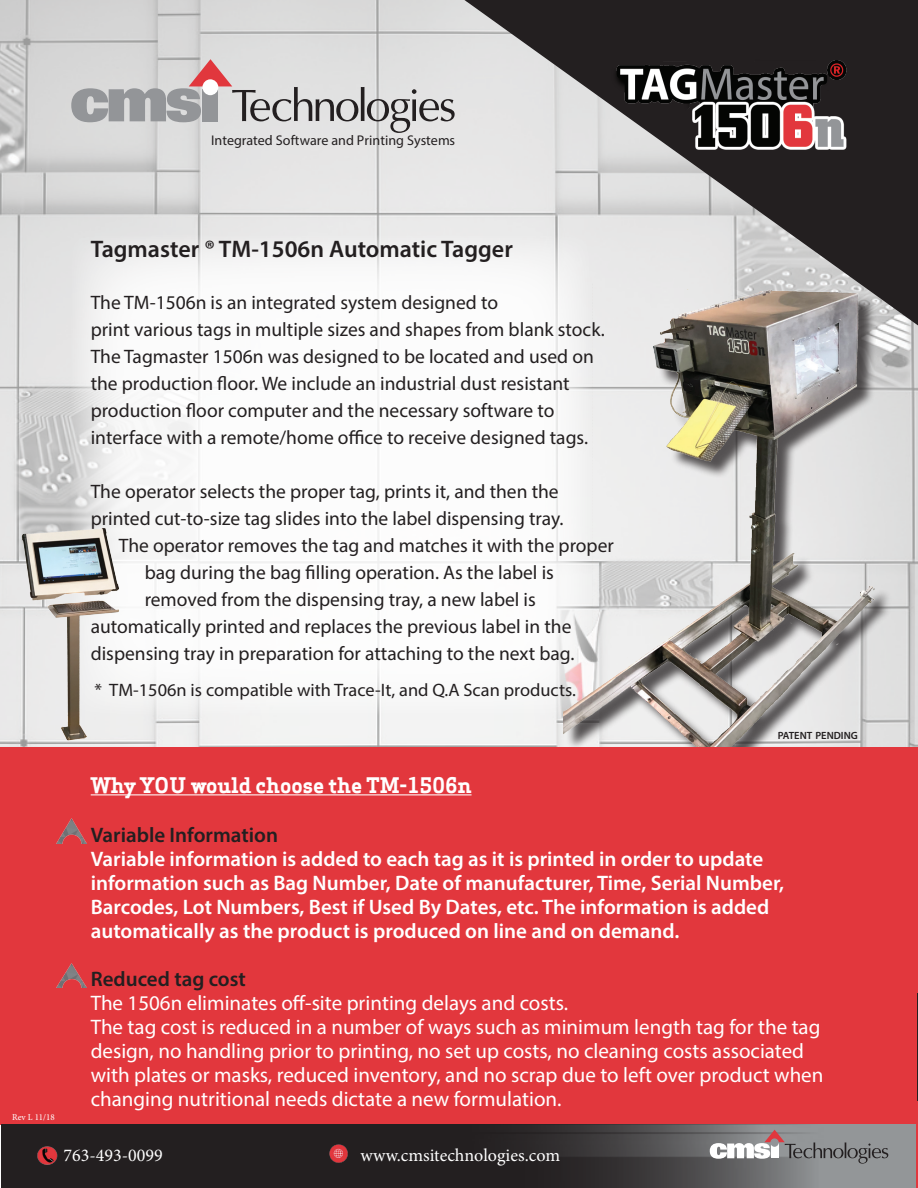
<style>
.page{position:relative;width:918px;height:1188px;background:#fff}
.page>*{position:absolute;margin:0;border:0;box-sizing:border-box;transform-origin:0 0}
.t1{font:600 24px "Myriad Pro";color:#231f20}
.t2{font:21px/24px "Myriad Pro";color:#fff}
.t3{font:600 21px "Myriad Pro";color:#fff}
.t4{font:600 21px "Myriad Pro";color:#231f20}
.t5{font:700 21px "Apex Serif";color:#fff}
.t6{font:19.5px/27px "Myriad Pro";color:#231f20}
.t7{font:18px "Myriad Pro";color:#231f20}
.t8{font:18px "Minion Pro";color:#fff}
.t9{font:14.1px "Myriad Pro";color:#231f20}
.t10{font:600 10.5px "Myriad Pro";color:#231f20}
.t11{font:9px "Minion Pro";color:#fff}
</style>
<div class="page">
<img style="left:0;top:0;width:918px;height:795px">
<div style="left:566px;top:292px;width:326px;height:473px;background:#231f20;opacity:.75"></div>
<img style="left:564px;top:330px;width:319px;height:417px">
<div style="left:1px;top:747px;width:917px;height:378px;background:#e2373d"></div>
<svg style="left:462px;top:0;width:456px;height:330px;background:#8a8887"></svg>
<div style="left:71px;top:235px;width:521px;height:481px;background:#fff"></div>
<img style="left:611px;top:54px;width:253px;height:124px">
<hr style="left:91px;top:794px;width:381px;height:1px;background:#fff">
<img style="left:57px;top:819px;width:29px;height:25px">
<img style="left:57px;top:963px;width:29px;height:25px">
<div style="left:2px;top:1125px;width:916px;height:63px;background:#231f20"></div>
<img style="left:533px;top:1125px;width:384px;height:63px">
<svg style="left:710px;top:1130px;width:178px;height:34px;background:#939294"></svg>
<img style="left:37px;top:1146px;width:21px;height:19px">
<img style="left:329px;top:1144px;width:19px;height:19px">
<hr style="left:917px;top:994px;width:1px;height:107px;background:#231f20">
<hr style="left:917px;top:1101px;width:1px;height:87px;background:#e2373d">
<img style="left:19px;top:527px;width:103px;height:216px">
<svg style="left:71px;top:59px;width:384px;height:74px;background:#c7c4c5"></svg>
<p class="t9" style="left:211px;top:132px;width:246px">Integrated Software and Printing Systems</p>
<p class="t1" style="left:91px;top:234px;width:424px">Tagmaster ® TM-1506n Automatic Tagger</p>
<p class="t6" style="left:91px;top:289px;width:409px">The TM-1506n is an integrated system designed to</p>
<p class="t6" style="left:91px;top:316px;width:516px">print various tags in multiple sizes and shapes from blank stock.<br>The Tagmaster 1506n was designed to be located and used on the production floor. We include an industrial dust resistant</p>
<p class="t6" style="left:91px;top:397px;width:465px">production floor computer and the necessary software to</p>
<p class="t6" style="left:91px;top:424px;width:499px">interface with a remote/home office to receive designed tags.</p>
<p class="t6" style="left:91px;top:478px;width:470px">The operator selects the proper tag, prints it, and then the</p>
<p class="t6" style="left:91px;top:505px;width:474px">printed cut-to-size tag slides into the label dispensing tray.</p>
<p class="t6" style="left:145px;top:532px;width:471px;text-indent:-26px">The operator removes the tag and matches it with the proper bag during the bag filling operation. As the label is</p>
<p class="t6" style="left:145px;top:586px;width:393px">removed from the dispensing tray, a new label is</p>
<p class="t6" style="left:91px;top:613px;width:482px">automatically printed and replaces the previous label in the</p>
<p class="t6" style="left:91px;top:640px;width:485px">dispensing tray in preparation for attaching to the next bag.</p>
<p class="t7" style="left:95px;top:679px;width:483px">* TM-1506n is compatible with Trace-It, and Q.A Scan products.</p>
<p class="t10" style="left:778px;top:728px;width:81px">PATENT PENDING</p>
<p class="t11" style="left:12px;top:1111px;width:44px">Rev L 11/18</p>
<p class="t5" style="left:91px;top:772px;width:382px">Why YOU would choose the TM-1506n</p>
<p class="t4" style="left:91px;top:822px;width:189px">Variable Information</p>
<p class="t3" style="left:91px;top:846px;width:674px">Variable information is added to each tag as it is printed in order to update</p>
<p class="t3" style="left:91px;top:870px;width:695px">information such as Bag Number, Date of manufacturer, Time, Serial Number,</p>
<p class="t3" style="left:91px;top:894px;width:680px">Barcodes, Lot Numbers, Best if Used By Dates, etc. The information is added</p>
<p class="t3" style="left:91px;top:918px;width:590px">automatically as the product is produced on line and on demand.</p>
<p class="t4" style="left:91px;top:966px;width:157px">Reduced tag cost</p>
<p class="t2" style="left:91px;top:991px;width:479px">The 1506n eliminates off-site printing delays and costs.</p>
<p class="t2" style="left:91px;top:1015px;width:734px">The tag cost is reduced in a number of ways such as minimum length tag for the tag design, no handling prior to printing, no set up costs, no cleaning costs associated with plates or masks, reduced inventory, and no scrap due to left over product when changing nutritional needs dictate a new formulation.</p>
<p class="t8" style="left:63px;top:1143px;width:101px">763-493-0099</p>
<p class="t8" style="left:361px;top:1143px;width:201px">www.cmsitechnologies.com</p>
</div>
